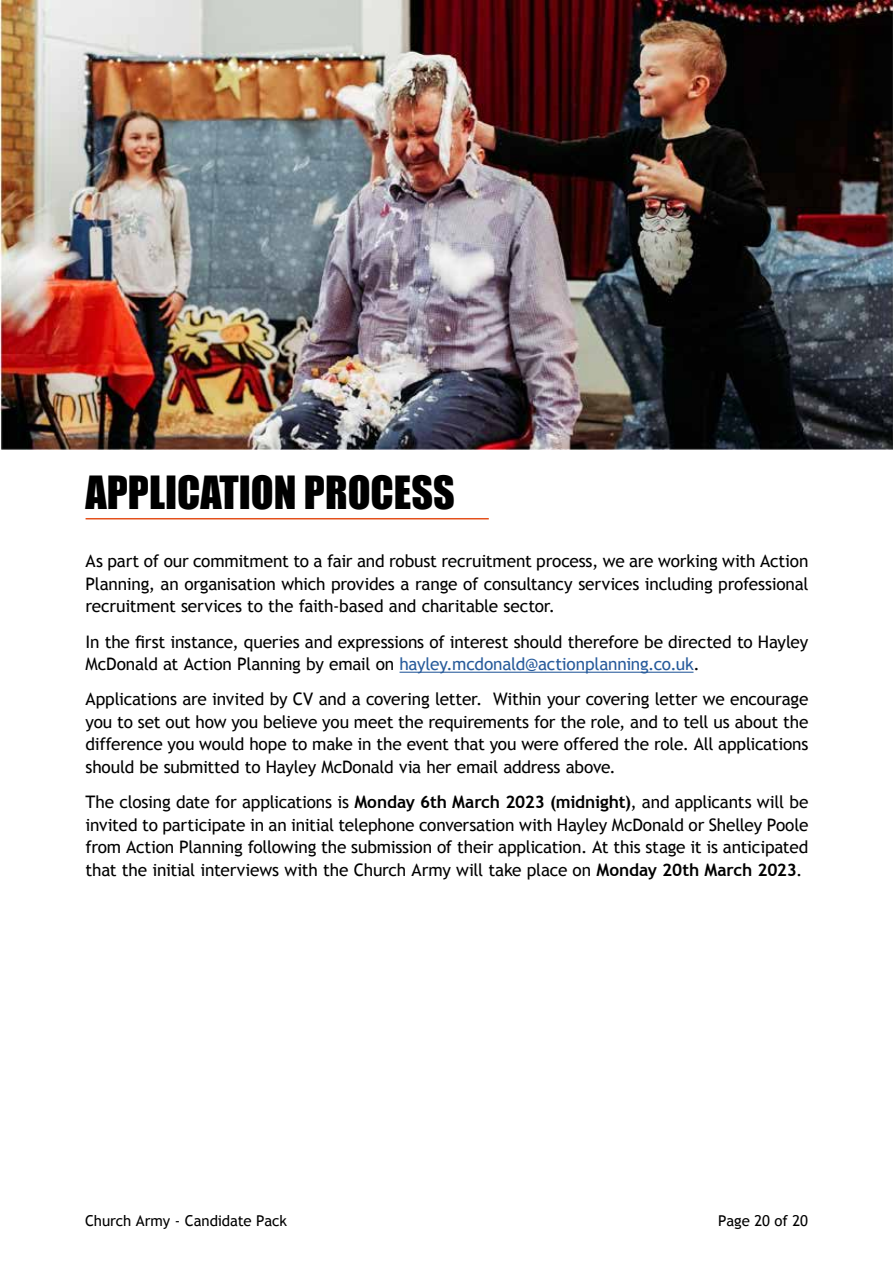
<style>
.page{position:relative;width:893px;height:1263px;background:#fff}
.page>*{position:absolute;margin:0;border:0;box-sizing:border-box;transform-origin:0 0}
.t1{font:42px "Impact";color:#000}
.t2{font:17.25px/22.5px "Trebuchet MS";letter-spacing:-.015em;color:#000;text-align:justify}
.t3{font:15px "Trebuchet MS";letter-spacing:-.01em;color:#000}
.s1{color:#275b9b}
.s2{font-weight:700}
</style>
<div class="page">
<img style="left:0;top:0;width:893px;height:450px">
<hr style="left:86px;top:518px;width:403px;height:1px;background:#e4501b">
<hr style="left:399px;top:672px;width:294px;height:1px;background:#275b9b">
<h1 class="t1" style="left:86px;top:460px;width:371px">APPLICATION PROCESS</h1>
<p class="t2" style="left:86px;top:550px;width:724px">As part of our commitment to a fair and robust recruitment process, we are working with Action Planning, an organisation which provides a range of consultancy services including professional recruitment services to the faith-based and charitable sector.</p>
<p class="t2" style="left:86px;top:630px;width:724px">In the first instance, queries and expressions of interest should therefore be directed to Hayley<br>McDonald at Action Planning by email on <span class="s1">hayley.mcdonald@actionplanning.co.uk</span>.</p>
<p class="t2" style="left:86px;top:688px;width:724px">Applications are invited by CV and a covering letter. Within your covering letter we encourage you to set out how you believe you meet the requirements for the role, and to tell us about the difference you would hope to make in the event that you were offered the role. All applications should be submitted to Hayley McDonald via her email address above.</p>
<p class="t2" style="left:86px;top:791px;width:724px">The closing date for applications is <span class="s2">Monday 6th March 2023 (midnight)</span>, and applicants will be invited to participate in an initial telephone conversation with Hayley McDonald or Shelley Poole from Action Planning following the submission of their application. At this stage it is anticipated that the initial interviews with the Church Army will take place on <span class="s2">Monday 20th March 2023</span>.</p>
<p class="t3" style="left:85px;top:1212px;width:203px">Church Army - Candidate Pack</p>
<p class="t3" style="left:718px;top:1212px;width:91px">Page 20 of 20</p>
</div>
